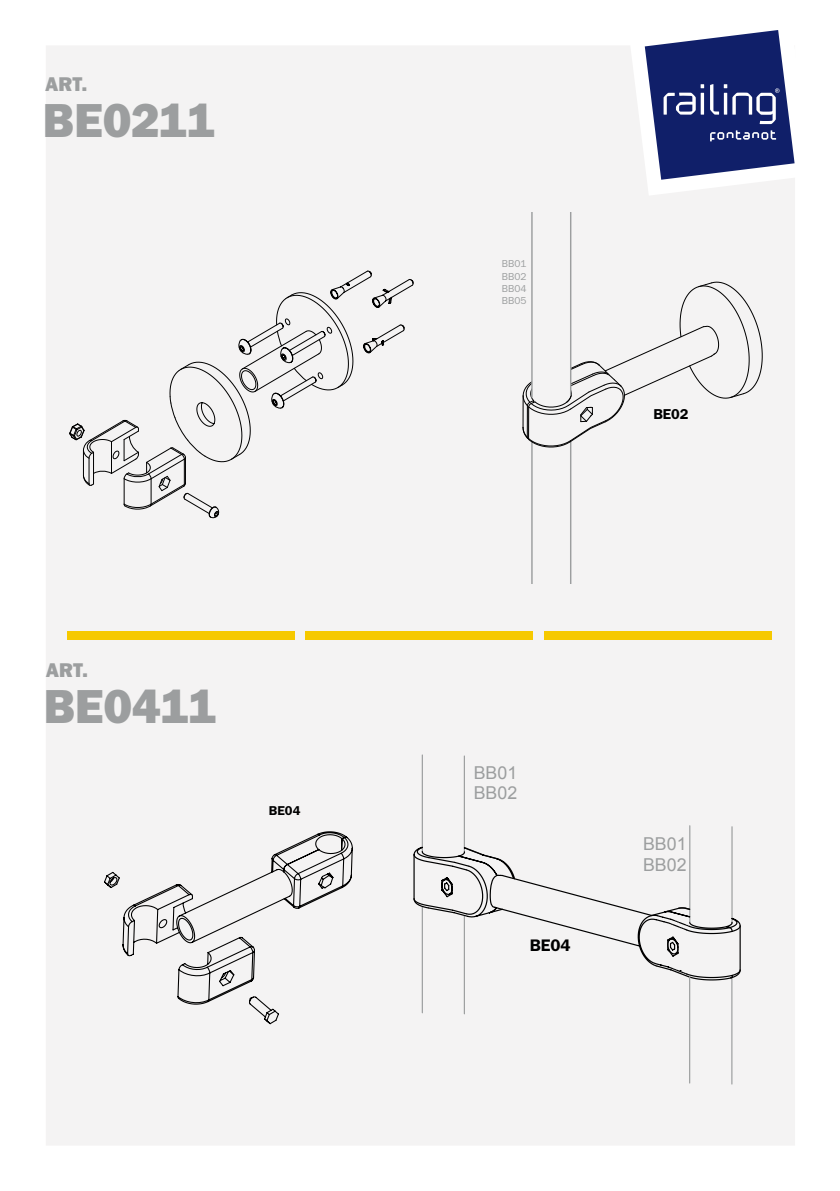
<style>
.page{position:relative;width:840px;height:1191px;background:#fff}
.page>*{position:absolute;margin:0;border:0;box-sizing:border-box;transform-origin:0 0}
.t1{font:48px "ITC Franklin Gothic Std Hvy";letter-spacing:-.01em;color:#9c9e9f}
.t2{font:20px "ITC Franklin Gothic Std Hvy";letter-spacing:.01em;color:#9c9e9f}
.t3{font:17.8px/20.2px "Arial";color:#9c9e9f}
.t4{font:600 16.8px "ITC Franklin Gothic Std";color:#000}
.t5{font:600 14.4px "ITC Franklin Gothic Std";color:#000}
.t6{font:600 12.8px "ITC Franklin Gothic Std";color:#000}
.t7{font:10px/12.2px "ITC Franklin Gothic Std";color:#9c9e9f;text-align:justify}
</style>
<div class="page">
<div style="left:46px;top:46px;width:748px;height:1099px;background:#f4f3f3"></div>
<div style="left:68px;top:631px;width:226px;height:8px;background:#f6c900"></div>
<div style="left:305px;top:631px;width:226px;height:8px;background:#f6c900"></div>
<div style="left:544px;top:631px;width:227px;height:8px;background:#f6c900"></div>
<div style="left:69px;top:270px;width:344px;height:248px;background:#f4f3f3"></div>
<div style="left:531px;top:440px;width:40px;height:169px;background:#f4f3f3;border:1px solid #9c9e9f"></div>
<svg style="left:521px;top:30px;width:274px;height:418px"></svg>
<svg style="left:103px;top:830px;width:250px;height:195px"></svg>
<hr style="left:463px;top:915px;width:1px;height:98px;background:#9c9e9f">
<hr style="left:421px;top:906px;width:1px;height:106px;background:#9c9e9f">
<hr style="left:730px;top:977px;width:2px;height:107px;background:#9c9e9f">
<hr style="left:688px;top:976px;width:1px;height:107px;background:#9c9e9f">
<hr style="left:731px;top:826px;width:1px;height:97px;background:#9c9e9f">
<hr style="left:688px;top:825px;width:2px;height:97px;background:#9c9e9f">
<hr style="left:421px;top:755px;width:1px;height:96px;background:#9c9e9f">
<hr style="left:463px;top:756px;width:1px;height:96px;background:#9c9e9f">
<svg style="left:412px;top:845px;width:329px;height:136px"></svg>
<div style="left:475px;top:87px;width:123px;height:125px;background:#f4f3f3"></div>
<div style="left:475px;top:584px;width:123px;height:42px;background:#f4f3f3"></div>
<h2 class="t2" style="left:45px;top:72px;width:44px">ART.</h2>
<h1 class="t1" style="left:43px;top:92px;width:174px">BE0211</h1>
<h2 class="t2" style="left:46px;top:658px;width:44px">ART.</h2>
<h1 class="t1" style="left:44px;top:678px;width:175px">BE0411</h1>
<p class="t6" style="left:269px;top:803px;width:33px">BE04</p>
<p class="t7" style="left:501px;top:258px;width:26px">BB01<br>BB02<br>BB04<br>BB05</p>
<h3 class="t5" style="left:653px;top:406px;width:37px">BE02</h3>
<h3 class="t3" style="left:473px;top:762px;width:45px">BB01<br>BB02</h3>
<h3 class="t4" style="left:529px;top:935px;width:43px">BE04</h3>
<h3 class="t3" style="left:642px;top:834px;width:45px">BB01<br>BB02</h3>
</div>
